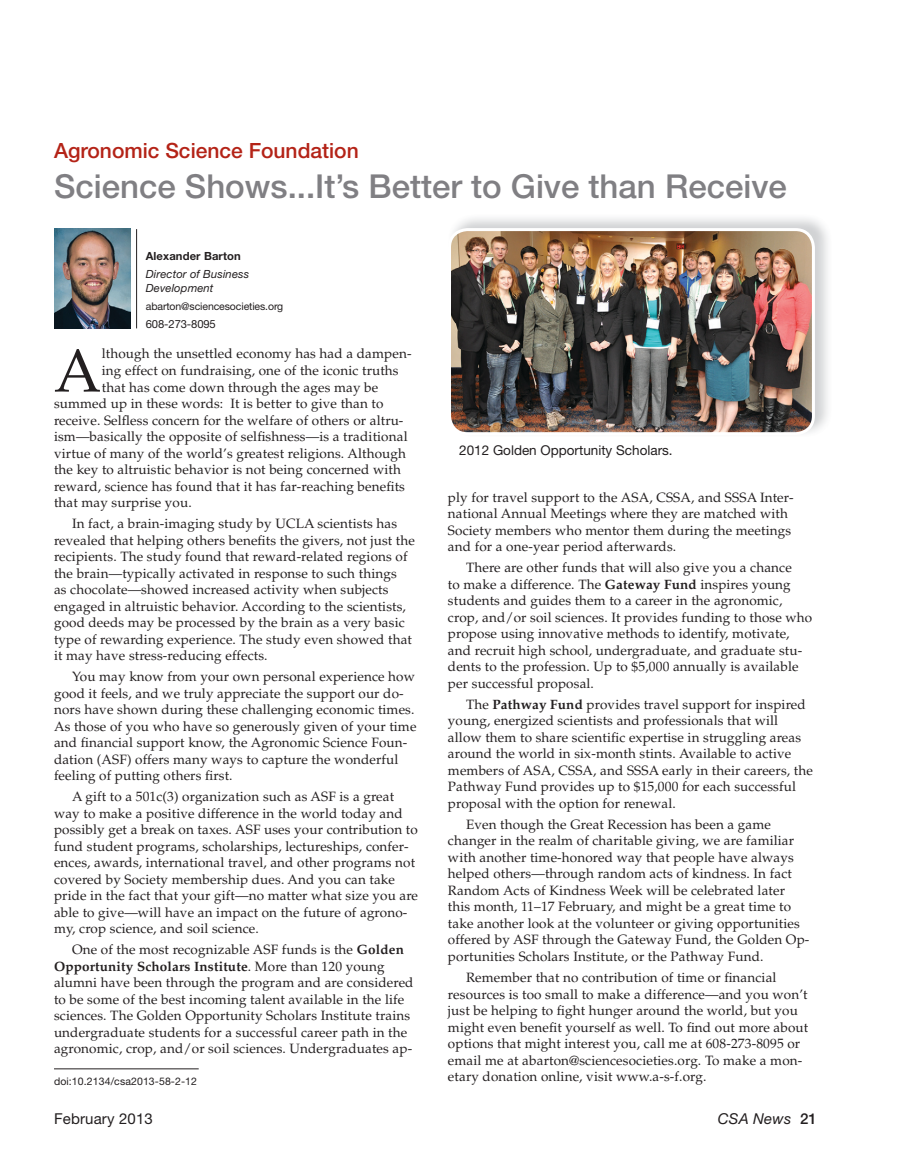
<style>
.page{position:relative;width:905px;height:1175px;background:#fff}
.page>*{position:absolute;margin:0;border:0;box-sizing:border-box;transform-origin:0 0}
.t1{font:60.6px "Palatino";color:#231f20}
.t2{font:500 33px "Helvetica Neue LT Std";color:#807f83}
.t3{font:500 21px "Helvetica Neue LT Std";color:#b42317}
.t4{font:15px "Helvetica Neue LT Std";letter-spacing:.01em;color:#231f20}
.t5{font:italic 15px "Helvetica Neue LT Std";letter-spacing:.01em;color:#231f20}
.t6{font:13.5px/16.5px "Palatino";letter-spacing:.01em;color:#231f20}
.t7{font:13.5px "Helvetica Neue LT Std";color:#231f20}
.t8{font:italic 11.25px/13.5px "Helvetica Neue LT Std";letter-spacing:.01em;color:#231f20}
.t9{font:700 11.25px "Helvetica Neue LT Std";letter-spacing:.01em;color:#231f20}
.t10{font:11.25px "Helvetica Neue LT Std";letter-spacing:-.01em;color:#231f20}
.t11{font:10.5px "Helvetica Neue LT Std";letter-spacing:-.01em;color:#231f20}
.t12{font:10.5px "Helvetica Neue LT Std";letter-spacing:.01em;color:#231f20}
.s1{font-weight:700}
.s2{font-weight:500;font-style:normal}
</style>
<div class="page">
<img style="left:450px;top:230px;width:361px;height:204px">
<div style="left:448px;top:228px;width:366px;height:207px;border:3px solid #fff;border-radius:18px"></div>
<img style="left:54px;top:228px;width:76px;height:100px">
<hr style="left:136px;top:229px;width:1px;height:99px;background:#231f20">
<hr style="left:54px;top:1068px;width:145px;height:1px;background:#231f20">
<h3 class="t3" style="left:54px;top:143px;width:306px">Agronomic Science Foundation</h3>
<h2 class="t2" style="left:54px;top:174px;width:734px">Science Shows...It’s Better to Give than Receive</h2>
<p class="t9" style="left:146px;top:252px;width:97px">Alexander Barton</p>
<p class="t8" style="left:146px;top:269px;width:105px">Director of Business<br>Development</p>
<p class="t11" style="left:146px;top:302px;width:139px">abarton@sciencesocieties.org</p>
<p class="t10" style="left:146px;top:320px;width:72px">608-273-8095</p>
<h1 class="t1" style="left:54px;top:347px;width:49px">A</h1>
<p class="t6" style="left:102px;top:347px;width:311px">lthough the unsettled economy has had a dampen-</p>
<p class="t6" style="left:102px;top:364px;width:298px">ing effect on fundraising, one of the iconic truths</p>
<p class="t6" style="left:102px;top:380px;width:278px">that has come down through the ages may be</p>
<p class="t6" style="left:54px;top:397px;width:331px">summed up in these words: It is better to give than to</p>
<p class="t6" style="left:54px;top:413px;width:351px">receive. Selfless concern for the welfare of others or altru-</p>
<p class="t6" style="left:54px;top:430px;width:355px">ism—basically the opposite of selfishness—is a traditional</p>
<p class="t6" style="left:54px;top:446px;width:353px">virtue of many of the world’s greatest religions. Although</p>
<p class="t6" style="left:54px;top:463px;width:348px">the key to altruistic behavior is not being concerned with</p>
<p class="t6" style="left:54px;top:479px;width:352px">reward, science has found that it has far-reaching benefits</p>
<p class="t6" style="left:54px;top:496px;width:139px">that may surprise you.</p>
<p class="t6" style="left:54px;top:517px;width:362px;text-indent:18px">In fact, a brain-imaging study by UCLA scientists has revealed that helping others benefits the givers, not just the recipients. The study found that reward-related regions of the brain—typically activated in response to such things<br>as chocolate—showed increased activity when subjects engaged in altruistic behavior. According to the scientists, good deeds may be processed by the brain as a very basic type of rewarding experience. The study even showed that it may have stress-reducing effects.</p>
<p class="t6" style="left:54px;top:670px;width:364px;text-indent:18px">You may know from your own personal experience how good it feels, and we truly appreciate the support our do&shy;nors have shown during these challenging economic times.<br>As those of you who have so generously given of your time and financial support know, the Agronomic Science Foun&shy;dation (ASF) offers many ways to capture the wonderful feeling of putting others first.</p>
<p class="t6" style="left:54px;top:790px;width:365px;text-indent:18px">A gift to a 501c(3) organization such as ASF is a great way to make a positive difference in the world today and possibly get a break on taxes. ASF uses your contribution to fund student programs, scholarships, lectureships, confer&shy;ences, awards, international travel, and other programs not covered by Society membership dues. And you can take pride in the fact that your gift—no matter what size you are able to give—will have an impact on the future of agrono&shy;my, crop science, and soil science.</p>
<p class="t6" style="left:54px;top:943px;width:361px;text-indent:18px">One of the most recognizable ASF funds is the <span class="s1">Golden Opportunity Scholars Institute</span>. More than 120 young alumni have been through the program and are considered to be some of the best incoming talent available in the life sciences. The Golden Opportunity Scholars Institute trains undergraduate students for a successful career path in the agronomic, crop, and/or soil sciences. Undergraduates ap-</p>
<p class="t12" style="left:54px;top:1077px;width:144px">doi:10.2134/csa2013-58-2-12</p>
<p class="t7" style="left:459px;top:445px;width:215px">2012 Golden Opportunity Scholars.</p>
<p class="t6" style="left:448px;top:490px;width:347px">ply for travel support to the ASA, CSSA, and SSSA Inter&shy;national Annual Meetings where they are matched with Society members who mentor them during the meetings and for a one-year period afterwards.</p>
<p class="t6" style="left:448px;top:561px;width:366px;text-indent:18px">There are other funds that will also give you a chance<br>to make a difference. The <span class="s1">Gateway Fund</span> inspires young students and guides them to a career in the agronomic, crop, and/or soil sciences. It provides funding to those who propose using innovative methods to identify, motivate, and recruit high school, undergraduate, and graduate stu&shy;dents to the profession. Up to $5,000 annually is available per successful proposal.</p>
<p class="t6" style="left:448px;top:697px;width:366px;text-indent:18px">The <span class="s1">Pathway Fund</span> provides travel support for inspired young, energized scientists and professionals that will allow them to share scientific expertise in struggling areas around the world in six-month stints. Available to active members of ASA, CSSA, and SSSA early in their careers, the Pathway Fund provides up to $15,000 for each successful proposal with the option for renewal.</p>
<p class="t6" style="left:448px;top:817px;width:363px;text-indent:18px">Even though the Great Recession has been a game changer in the realm of charitable giving, we are familiar with another time-honored way that people have always helped others—through random acts of kindness. In fact Random Acts of Kindness Week will be celebrated later this month, 11–17 February, and might be a great time to take another look at the volunteer or giving opportunities offered by ASF through the Gateway Fund, the Golden Op&shy;portunities Scholars Institute, or the Pathway Fund.</p>
<p class="t6" style="left:448px;top:970px;width:362px;text-indent:18px">Remember that no contribution of time or financial resources is too small to make a difference—and you won’t just be helping to fight hunger around the world, but you might even benefit yourself as well. To find out more about options that might interest you, call me at 608-273-8095 or email me at abarton@sciencesocieties.org. To make a mon&shy;etary donation online, visit www.a-s-f.org.</p>
<p class="t4" style="left:54px;top:1113px;width:100px">February 2013</p>
<p class="t5" style="left:718px;top:1113px;width:100px">CSA News <span class="s2">21</span></p>
</div>
